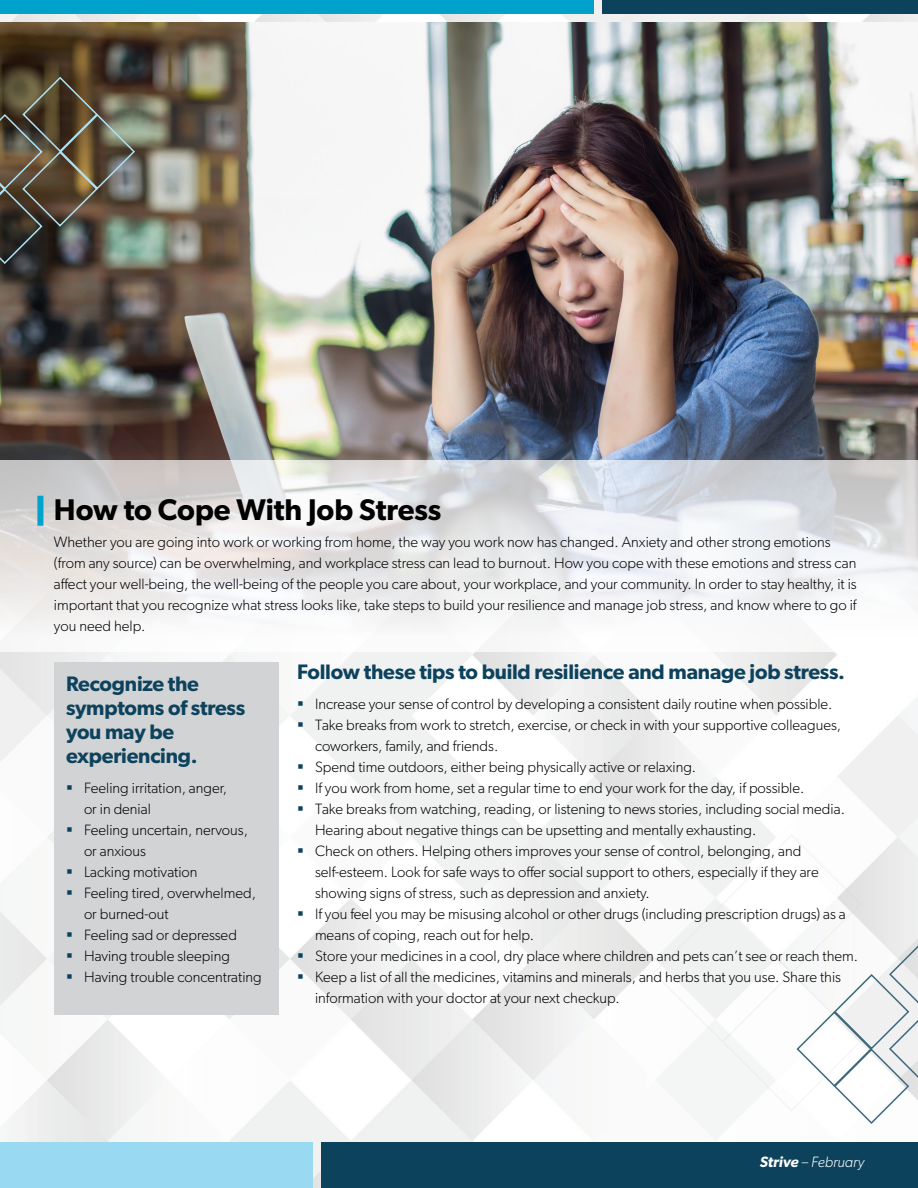
<style>
.page{position:relative;width:918px;height:1188px;background:#fff}
.page>*{position:absolute;margin:0;border:0;box-sizing:border-box;transform-origin:0 0}
.Article_Title{font:600 30px "Gibson";color:#000}
.Subheading_1{font:600 21px/24px "Gibson";letter-spacing:-.01em;color:#0d425d}
.Body_Text{font:300 15px/21px "Gibson";color:#000}
.t1{font:italic 300 15px "Gibson";color:#fff}
.s1{font-weight:600}
</style>
<div class="page">
<div style="left:0;top:1142px;width:314px;height:46px;background:#99d9f1"></div>
<div style="left:602px;top:0;width:316px;height:14px;background:#0d425d"></div>
<div style="left:0;top:0;width:594px;height:14px;background:#00a2cc"></div>
<div style="left:321px;top:1142px;width:597px;height:46px;background:#0d425d"></div>
<img style="left:0;top:22px;width:918px;height:438px">
<svg style="left:0;top:460px;width:918px;height:192px"></svg>
<img style="left:0;top:76px;width:136px;height:189px">
<div style="left:54px;top:662px;width:225px;height:352px;background:#d1d3d4"></div>
<svg style="left:652px;top:833px;width:266px;height:292px"></svg>
<div style="left:37px;top:496px;width:6px;height:30px;background:#00a2cc"></div>
<svg style="left:298px;top:722px;width:5px;height:5px"></svg>
<svg style="left:298px;top:953px;width:5px;height:5px"></svg>
<p class="Article_Title" style="left:54px;top:491px;width:389px">How to Cope With Job Stress</p>
<p class="Body_Text" style="left:54px;top:532px;width:804px">Whether you are going into work or working from home, the way you work now has changed. Anxiety and other strong emotions (from any source) can be overwhelming, and workplace stress can lead to burnout. How you cope with these emotions and stress can affect your well-being, the well-being of the people you care about, your workplace, and your community. In order to stay healthy, it is important that you recognize what stress looks like, take steps to build your resilience and manage job stress, and know where to go if you need help.</p>
<p class="Subheading_1" style="left:66px;top:671px;width:181px">Recognize the symptoms of stress you may be experiencing.</p>
<p class="Body_Text" style="left:84px;top:777px;width:145px">Feeling irritation, anger, or in denial</p>
<p class="Body_Text" style="left:84px;top:819px;width:165px">Feeling uncertain, nervous, or anxious</p>
<p class="Body_Text" style="left:84px;top:861px;width:115px">Lacking motivation</p>
<p class="Body_Text" style="left:84px;top:882px;width:173px">Feeling tired, overwhelmed, or burned-out</p>
<p class="Body_Text" style="left:84px;top:924px;width:154px">Feeling sad or depressed</p>
<p class="Body_Text" style="left:84px;top:945px;width:147px">Having trouble sleeping</p>
<p class="Body_Text" style="left:84px;top:966px;width:179px">Having trouble concentrating</p>
<p class="Subheading_1" style="left:297px;top:659px;width:550px">Follow these tips to build resilience and manage job stress.</p>
<p class="Body_Text" style="left:315px;top:693px;width:519px">Increase your sense of control by developing a consistent daily routine when possible.</p>
<p class="Body_Text" style="left:315px;top:714px;width:528px">Take breaks from work to stretch, exercise, or check in with your supportive colleagues, coworkers, family, and friends.</p>
<p class="Body_Text" style="left:315px;top:756px;width:383px">Spend time outdoors, either being physically active or relaxing.</p>
<p class="Body_Text" style="left:315px;top:777px;width:491px">If you work from home, set a regular time to end your work for the day, if possible.</p>
<p class="Body_Text" style="left:315px;top:798px;width:531px">Take breaks from watching, reading, or listening to news stories, including social media.<br>Hearing about negative things can be upsetting and mentally exhausting.</p>
<p class="Body_Text" style="left:315px;top:840px;width:505px">Check on others. Helping others improves your sense of control, belonging, and self-esteem. Look for safe ways to offer social support to others, especially if they are showing signs of stress, such as depression and anxiety.</p>
<p class="Body_Text" style="left:315px;top:903px;width:532px">If you feel you may be misusing alcohol or other drugs (including prescription drugs) as a means of coping, reach out for help.</p>
<p class="Body_Text" style="left:315px;top:945px;width:545px">Store your medicines in a cool, dry place where children and pets can’t see or reach them.</p>
<p class="Body_Text" style="left:315px;top:966px;width:528px">Keep a list of all the medicines, vitamins and minerals, and herbs that you use. Share this information with your doctor at your next checkup.</p>
<p class="t1" style="left:760px;top:1153px;width:106px"><span class="s1">Strive</span> – February</p>
</div>
